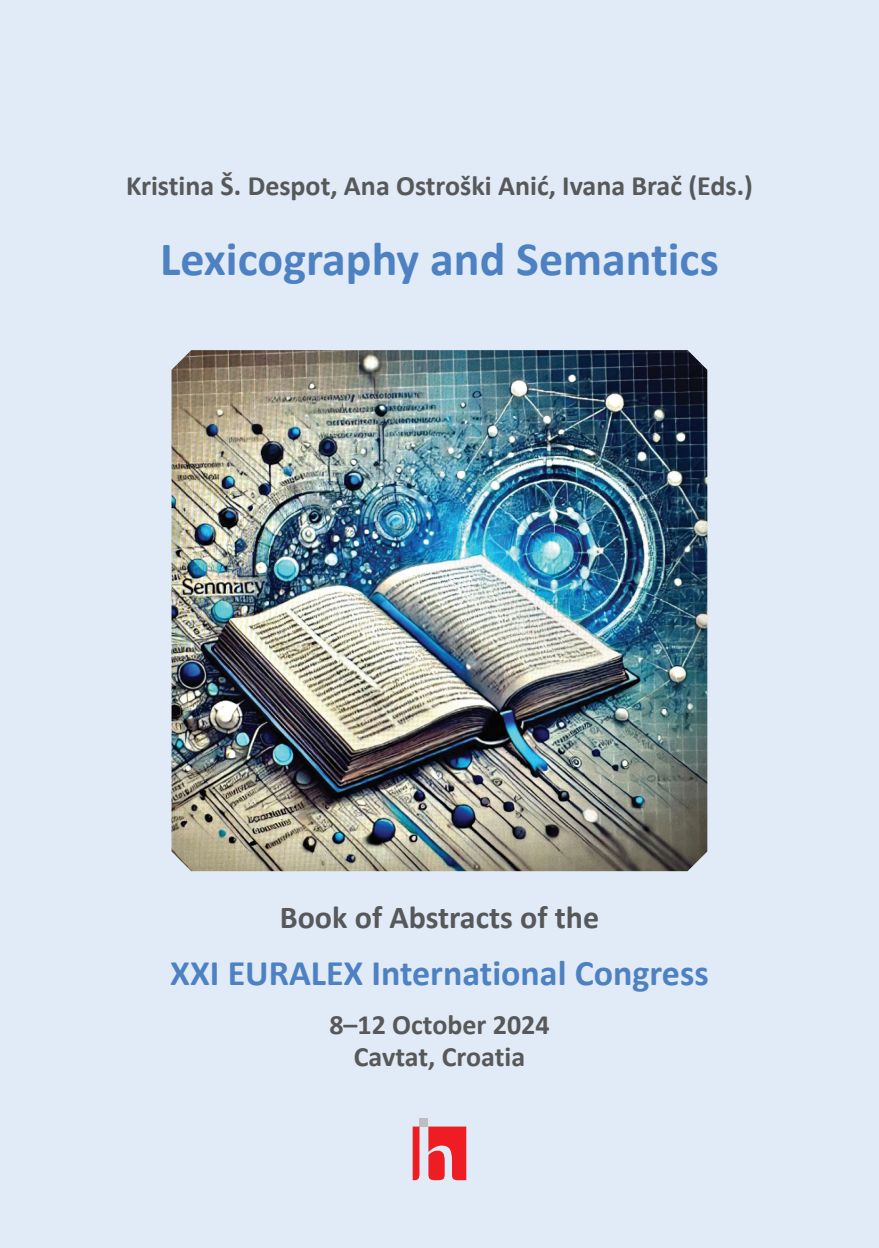
<style>
.page{position:relative;width:879px;height:1248px;background:#fff}
.page>*{position:absolute;margin:0;border:0;box-sizing:border-box;transform-origin:0 0}
.t1{font:700 48px "Calibri";color:#4e81c2}
.t2{font:700 36px "Calibri";color:#4e81c2}
.t3{font:700 32px "Calibri";color:#57585a}
.t4{font:700 28px/32px "Calibri";color:#57585a;text-align:center}
</style>
<div class="page">
<div style="left:0;top:0;width:879px;height:1247px;background:#e0ebf7"></div>
<img style="left:171px;top:350px;width:536px;height:521px">
<svg style="left:413px;top:1118px;width:53px;height:61px"></svg>
<p class="t4" style="left:126px;top:169px;width:628px">Kristina Š. Despot, Ana Ostroški Anić, Ivana Brač (Eds.)</p>
<h1 class="t1" style="left:160px;top:225px;width:560px">Lexicography and Semantics</h1>
<p class="t3" style="left:280px;top:894px;width:321px">Book of Abstracts of the</p>
<p class="t2" style="left:170px;top:947px;width:540px">XXI EURALEX International Congress</p>
<p class="t4" style="left:329px;top:1008px;width:222px">8–12 October 2024<br>Cavtat, Croatia</p>
</div>
